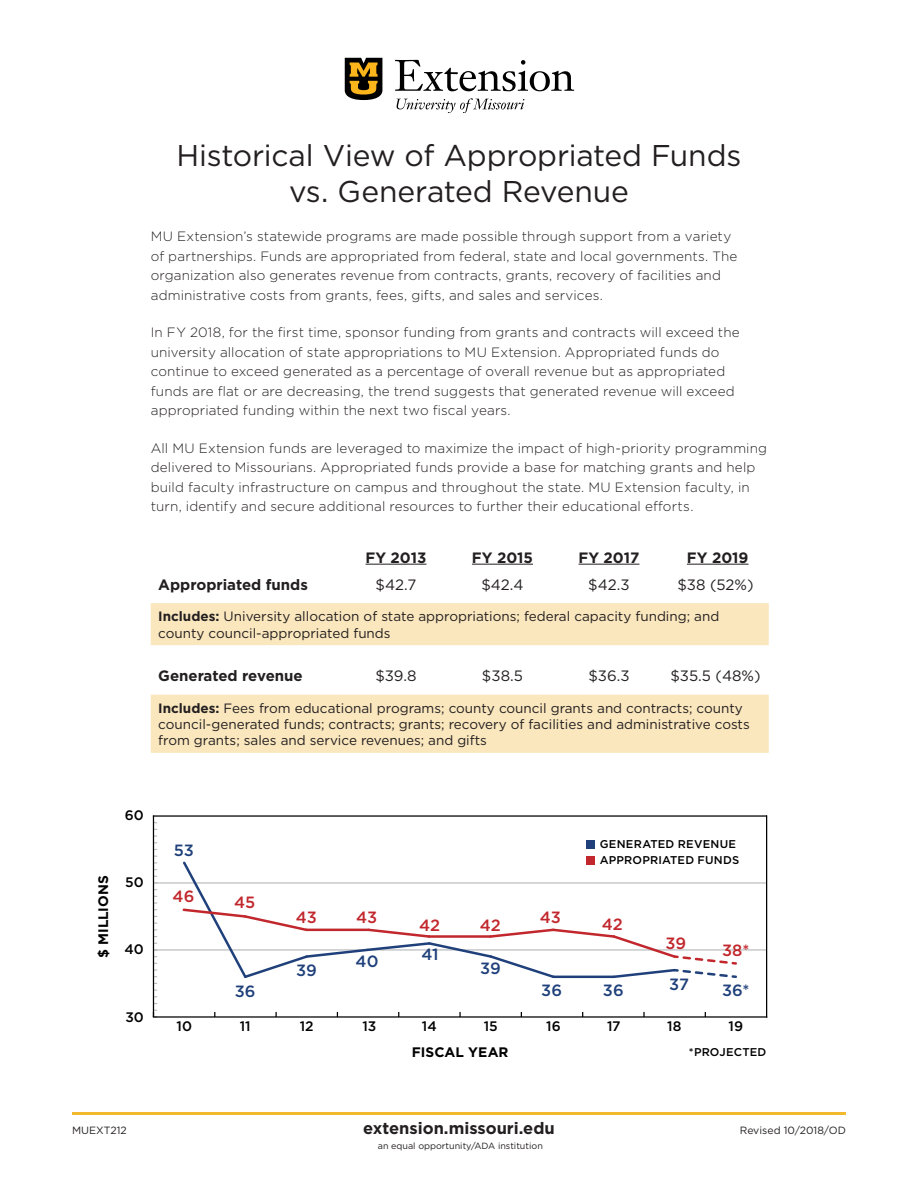
<style>
.page{position:relative;width:918px;height:1188px;background:#fff}
.page>*{position:absolute;margin:0;border:0;box-sizing:border-box;transform-origin:0 0}
.t1{font:30px/36px "Gotham";letter-spacing:-.005em;color:#231f20;text-align:center}
.t2{font:700 16.5px "Gotham";color:#231f20}
.t3{font:500 16.35px "Gotham";color:#1f407a}
.t4{font:500 16.35px "Gotham";letter-spacing:-.005em;color:#c1272c}
.t5{font:700 15px "Gotham";color:#231f20}
.t6{font:15px "Gotham";color:#231f20}
.t7{font:500 13.8px "Gotham";letter-spacing:.005em;color:#000}
.t8{font:700 13.8px "Gotham";letter-spacing:.005em;color:#000}
.text{font:300 13.5px/19.5px "Gotham";letter-spacing:.01em;color:#231f20}
.t9{font:13.5px/16.2px "Gotham";color:#231f20}
.t10{font:500 11.25px/16.4px "Gotham";letter-spacing:.02em;color:#000}
.t11{font:10.5px "Gotham";color:#231f20}
.t12{font:9px "Gotham";color:#231f20}
.s1{font-weight:700}
</style>
<div class="page">
<svg style="left:151px;top:603px;width:618px;height:150px;fill:#fae7be"></svg>
<hr style="left:366px;top:564px;width:60px;height:1px;background:#231f20">
<hr style="left:472px;top:564px;width:61px;height:1px;background:#231f20">
<hr style="left:579px;top:564px;width:60px;height:1px;background:#231f20">
<hr style="left:687px;top:564px;width:62px;height:1px;background:#231f20">
<svg style="left:154px;top:896px;width:3px;height:14px"></svg>
<svg style="left:154px;top:963px;width:3px;height:14px"></svg>
<svg style="left:154px;top:943px;width:3px;height:14px"></svg>
<svg style="left:154px;top:876px;width:3px;height:14px"></svg>
<svg style="left:154px;top:829px;width:3px;height:14px"></svg>
<hr style="left:153px;top:882px;width:613px;height:2px;background:#bcbec0">
<hr style="left:153px;top:949px;width:613px;height:2px;background:#bcbec0">
<hr style="left:153px;top:815px;width:613px;height:2px;background:#000">
<hr style="left:153px;top:816px;width:1px;height:201px;background:#000">
<hr style="left:153px;top:1016px;width:614px;height:2px;background:#000">
<svg style="left:153px;top:1010px;width:4px;height:8px"></svg>
<hr style="left:766px;top:816px;width:1px;height:201px;background:#000">
<div style="left:586px;top:840px;width:9px;height:9px;background:#1f407a"></div>
<div style="left:586px;top:856px;width:9px;height:9px;background:#c1272c"></div>
<svg style="left:181px;top:861px;width:555px;height:118px"></svg>
<hr style="left:72px;top:1112px;width:774px;height:3px;background:#f2b92f">
<svg style="left:344px;top:57px;width:39px;height:43px;background:#695221"></svg>
<svg style="left:395px;top:60px;width:179px;height:31px"></svg>
<svg style="left:397px;top:98px;width:127px;height:14px"></svg>
<p class="t1" style="left:177px;top:137px;width:566px">Historical View of Appropriated Funds vs. Generated Revenue</p>
<p class="text" style="left:151px;top:227px;width:588px">MU Extension’s statewide programs are made possible through support from a variety of partnerships. Funds are appropriated from federal, state and local governments. The organization also generates revenue from contracts, grants, recovery of facilities and administrative costs from grants, fees, gifts, and sales and services.</p>
<p class="text" style="left:151px;top:323px;width:591px">In FY 2018, for the first time, sponsor funding from grants and contracts will exceed the university allocation of state appropriations to MU Extension. Appropriated funds do continue to exceed generated as a percentage of overall revenue but as appropriated funds are flat or are decreasing, the trend suggests that generated revenue will exceed appropriated funding within the next two fiscal years.</p>
<p class="text" style="left:151px;top:438px;width:618px">All MU Extension funds are leveraged to maximize the impact of high-priority programming delivered to Missourians. Appropriated funds provide a base for matching grants and help build faculty infrastructure on campus and throughout the state. MU Extension faculty, in turn, identify and secure additional resources to further their educational efforts.</p>
<p class="t5" style="left:366px;top:547px;width:62px">FY 2013</p>
<p class="t5" style="left:472px;top:547px;width:63px">FY 2015</p>
<p class="t5" style="left:579px;top:547px;width:62px">FY 2017</p>
<p class="t5" style="left:687px;top:547px;width:63px">FY 2019</p>
<p class="t5" style="left:158px;top:574px;width:151px">Appropriated funds</p>
<p class="t6" style="left:376px;top:575px;width:42px">$42.7</p>
<p class="t6" style="left:481px;top:575px;width:44px">$42.4</p>
<p class="t6" style="left:588px;top:575px;width:43px">$42.3</p>
<p class="t6" style="left:677px;top:575px;width:78px">$38 (52%)</p>
<p class="t9" style="left:158px;top:608px;width:563px"><span class="s1">Includes:</span> University allocation of state appropriations; federal capacity funding; and county council-appropriated funds</p>
<p class="t5" style="left:158px;top:666px;width:146px">Generated revenue</p>
<p class="t6" style="left:375px;top:666px;width:43px">$39.8</p>
<p class="t6" style="left:482px;top:666px;width:43px">$38.5</p>
<p class="t6" style="left:588px;top:666px;width:43px">$36.3</p>
<p class="t6" style="left:670px;top:666px;width:92px">$35.5 (48%)</p>
<p class="t9" style="left:158px;top:700px;width:593px"><span class="s1">Includes:</span> Fees from educational programs; county council grants and contracts; county council-generated funds; contracts; grants; recovery of facilities and administrative costs from grants; sales and service revenues; and gifts</p>
<p class="t7" style="left:125px;top:806px;width:21px">60</p>
<p class="t8" style="left:94px;top:958px;width:85px;rotate:-90deg">$ MILLIONS</p>
<p class="t7" style="left:125px;top:873px;width:20px">50</p>
<p class="t7" style="left:124px;top:941px;width:21px">40</p>
<p class="t7" style="left:125px;top:1008px;width:20px">30</p>
<p class="t3" style="left:174px;top:840px;width:22px">53</p>
<p class="t4" style="left:173px;top:885px;width:23px">46</p>
<p class="t7" style="left:176px;top:1017px;width:17px">10</p>
<p class="t4" style="left:234px;top:891px;width:23px">45</p>
<p class="t4" style="left:296px;top:907px;width:23px">43</p>
<p class="t4" style="left:356px;top:907px;width:23px">43</p>
<p class="t4" style="left:540px;top:907px;width:23px">43</p>
<p class="t4" style="left:419px;top:914px;width:22px">42</p>
<p class="t4" style="left:480px;top:914px;width:22px">42</p>
<p class="t3" style="left:296px;top:959px;width:22px">39</p>
<p class="t3" style="left:356px;top:950px;width:24px">40</p>
<p class="t3" style="left:421px;top:944px;width:19px">41</p>
<p class="t3" style="left:480px;top:958px;width:22px">39</p>
<p class="t3" style="left:235px;top:980px;width:22px">36</p>
<p class="t3" style="left:541px;top:979px;width:22px">36</p>
<p class="t10" style="left:600px;top:836px;width:141px">GENERATED REVENUE<br>APPROPRIATED FUNDS</p>
<p class="t4" style="left:602px;top:914px;width:22px">42</p>
<p class="t4" style="left:665px;top:932px;width:22px">39</p>
<p class="t3" style="left:603px;top:979px;width:22px">36</p>
<p class="t3" style="left:669px;top:974px;width:21px">37</p>
<p class="t4" style="left:722px;top:940px;width:29px">38*</p>
<p class="t3" style="left:722px;top:979px;width:29px">36*</p>
<p class="t7" style="left:240px;top:1017px;width:12px">11</p>
<p class="t7" style="left:300px;top:1017px;width:15px">12</p>
<p class="t7" style="left:363px;top:1017px;width:15px">13</p>
<p class="t7" style="left:422px;top:1017px;width:16px">14</p>
<p class="t7" style="left:484px;top:1017px;width:16px">15</p>
<p class="t7" style="left:546px;top:1017px;width:16px">16</p>
<p class="t7" style="left:607px;top:1017px;width:15px">17</p>
<p class="t7" style="left:667px;top:1017px;width:16px">18</p>
<p class="t7" style="left:729px;top:1017px;width:16px">19</p>
<p class="t8" style="left:412px;top:1043px;width:98px">FISCAL YEAR</p>
<p class="t10" style="left:689px;top:1044px;width:79px">*PROJECTED</p>
<p class="t2" style="left:363px;top:1118px;width:193px">extension.missouri.edu</p>
<p class="t12" style="left:378px;top:1141px;width:167px">an equal opportunity/ADA institution</p>
<p class="t11" style="left:72px;top:1124px;width:56px">MUEXT212</p>
<p class="t11" style="left:740px;top:1124px;width:108px">Revised 10/2018/OD</p>
</div>
